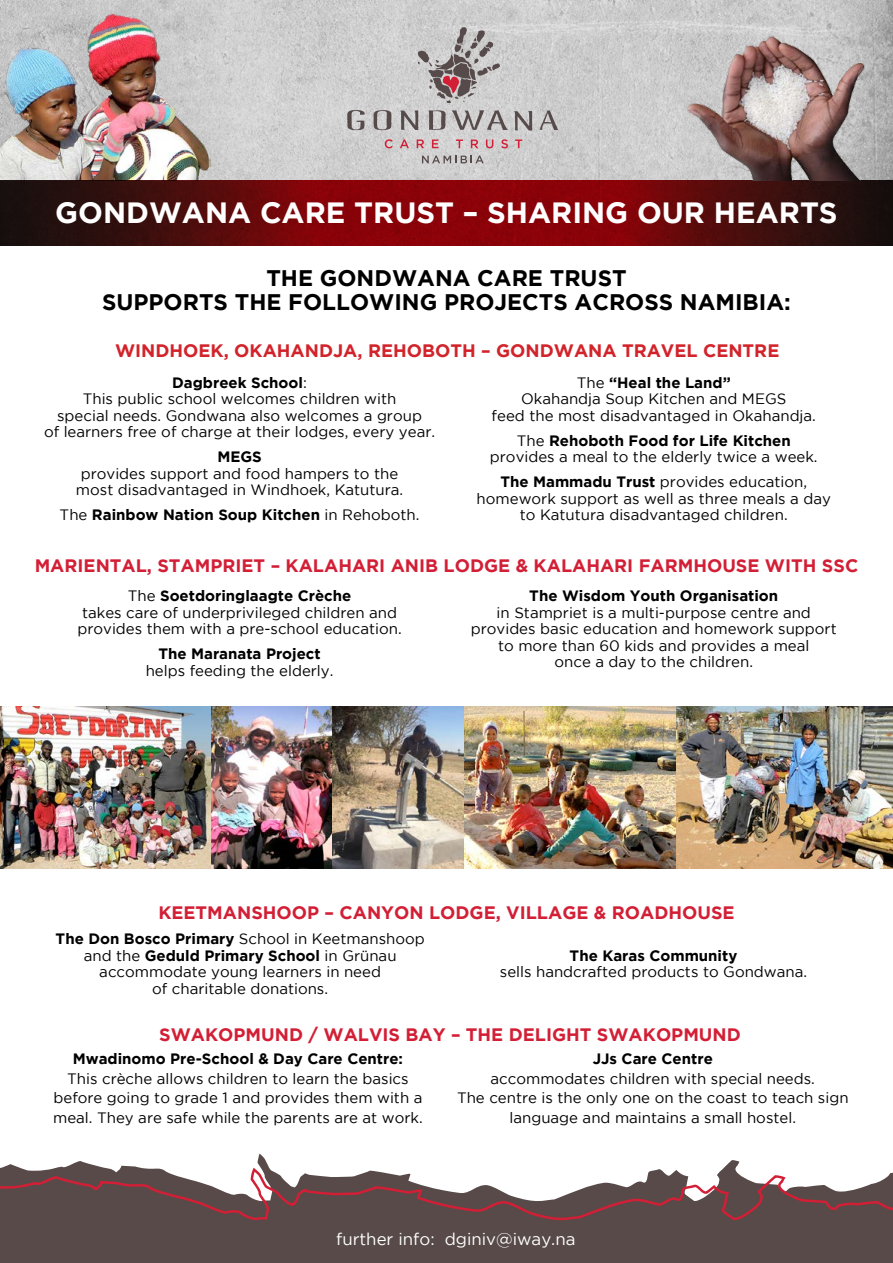
<style>
.page{position:relative;width:893px;height:1263px;background:#fff}
.page>*{position:absolute;margin:0;border:0;box-sizing:border-box;transform-origin:0 0}
.t1{font:700 29.25px "Gotham";color:#fff}
.t2{font:700 22.5px/24px "Gotham";color:#000;text-align:center}
.t3{font:700 18px "Gotham";color:#d31f36}
.t4{font:700 18px "Gotham";color:#d2232a}
.t5{font:16.8px "Gotham";color:#fff}
.t6{font:15px/16.5px "Gotham";color:#000;text-align:center}
.t7{font:700 15px "Gotham";color:#000}
.s1{font-weight:700}
.s2{font-weight:400}
</style>
<div class="page">
<img style="left:0;top:0;width:893px;height:180px">
<img style="left:0;top:8px;width:210px;height:172px">
<svg style="left:0;top:1153px;width:893px;height:110px;fill:#574a49"></svg>
<svg style="left:0;top:1168px;width:893px;height:52px;fill:#574a49"></svg>
<svg style="left:0;top:180px;width:893px;height:66px;background:#5d090b"></svg>
<svg style="left:347px;top:110px;width:18px;height:20px"></svg>
<svg style="left:373px;top:110px;width:20px;height:21px"></svg>
<svg style="left:514px;top:111px;width:18px;height:20px"></svg>
<svg style="left:539px;top:110px;width:19px;height:20px"></svg>
<svg style="left:400px;top:110px;width:18px;height:20px"></svg>
<svg style="left:428px;top:110px;width:80px;height:21px;background:#aba7a7"></svg>
<svg style="left:422px;top:156px;width:62px;height:7px"></svg>
<svg style="left:385px;top:139px;width:8px;height:9px"></svg>
<svg style="left:400px;top:139px;width:9px;height:9px"></svg>
<svg style="left:417px;top:139px;width:7px;height:9px"></svg>
<svg style="left:432px;top:139px;width:6px;height:9px"></svg>
<svg style="left:456px;top:139px;width:7px;height:9px"></svg>
<svg style="left:471px;top:139px;width:7px;height:9px"></svg>
<svg style="left:486px;top:139px;width:7px;height:9px"></svg>
<svg style="left:501px;top:139px;width:7px;height:9px"></svg>
<svg style="left:515px;top:139px;width:7px;height:9px"></svg>
<svg style="left:418px;top:27px;width:82px;height:76px;background:#b0a8a9"></svg>
<img style="left:681px;top:33px;width:187px;height:147px">
<img style="left:0;top:707px;width:893px;height:161px">
<h1 class="t1" style="left:55px;top:196px;width:784px">GONDWANA CARE TRUST – SHARING OUR HEARTS</h1>
<h2 class="t2" style="left:102px;top:266px;width:690px">THE GONDWANA CARE TRUST<br>SUPPORTS THE FOLLOWING PROJECTS ACROSS NAMIBIA:</h2>
<p class="t4" style="left:115px;top:340px;width:666px">WINDHOEK, OKAHANDJA, REHOBOTH – GONDWANA TRAVEL CENTRE</p>
<p class="t6" style="left:44px;top:374px;width:393px"><span class="s1">Dagbreek School</span>:<br>This public school welcomes children with<br>special needs. Gondwana also welcomes a group<br>of learners free of charge at their lodges, every year.</p>
<p class="t7" style="left:217px;top:448px;width:46px">MEGS</p>
<p class="t6" style="left:76px;top:465px;width:329px">provides support and food hampers to the most disadvantaged in Windhoek, Katutura.</p>
<p class="t7" style="left:60px;top:506px;width:361px"><span class="s2">The</span> Rainbow Nation Soup Kitchen <span class="s2">in Rehoboth.</span></p>
<p class="t6" style="left:492px;top:374px;width:326px">The <span class="s1">“Heal the Land”<br></span>Okahandja Soup Kitchen and MEGS<br>feed the most disadvantaged in Okahandja.</p>
<p class="t6" style="left:490px;top:432px;width:329px">The <span class="s1">Rehoboth Food for Life Kitchen </span>provides a meal to the elderly twice a week.</p>
<p class="t6" style="left:477px;top:474px;width:356px"><span class="s1">The Mammadu Trust</span> provides education, homework support as well as three meals a day to Katutura disadvantaged children.</p>
<p class="t3" style="left:35px;top:556px;width:825px">MARIENTAL, STAMPRIET – KALAHARI ANIB LODGE &amp; KALAHARI FARMHOUSE WITH SSC</p>
<p class="t6" style="left:77px;top:587px;width:326px">The <span class="s1">Soetdoringlaagte Crèche<br></span>takes care of underprivileged children and provides them with a pre-school education.</p>
<p class="t7" style="left:158px;top:645px;width:164px">The Maranata Project</p>
<p class="t6" style="left:146px;top:662px;width:189px">helps feeding the elderly.</p>
<p class="t7" style="left:529px;top:587px;width:250px">The Wisdom Youth Organisation</p>
<p class="t6" style="left:471px;top:604px;width:367px">in Stampriet is a multi-purpose centre and provides basic education and homework support to more than 60 kids and provides a meal<br>once a day to the children.</p>
<p class="t3" style="left:158px;top:902px;width:578px">KEETMANSHOOP – CANYON LODGE, VILLAGE &amp; ROADHOUSE</p>
<p class="t6" style="left:56px;top:931px;width:371px"><span class="s1">The Don Bosco Primary</span> School in Keetmanshoop and the <span class="s1">Geduld Primary School</span> in Grünau accommodate young learners in need<br>of charitable donations.</p>
<p class="t7" style="left:570px;top:947px;width:169px">The Karas Community</p>
<p class="t6" style="left:500px;top:964px;width:309px">sells handcrafted products to Gondwana.</p>
<p class="t3" style="left:159px;top:1024px;width:583px">SWAKOPMUND / WALVIS BAY – THE DELIGHT SWAKOPMUND</p>
<p class="t7" style="left:73px;top:1050px;width:332px">Mwadinomo Pre-School &amp; Day Care Centre:</p>
<p class="t6" style="left:53px;top:1068px;width:371px;line-height:19.5px">This crèche allows children to learn the basics before going to grade 1 and provides them with a meal. They are safe while the parents are at work.</p>
<p class="t7" style="left:593px;top:1050px;width:122px">JJs Care Centre</p>
<p class="t6" style="left:457px;top:1068px;width:393px;line-height:19.5px">accommodates children with special needs.<br>The centre is the only one on the coast to teach sign language and maintains a small hostel.</p>
<p class="t5" style="left:336px;top:1230px;width:241px">further info: dginiv@iway.na</p>
</div>
